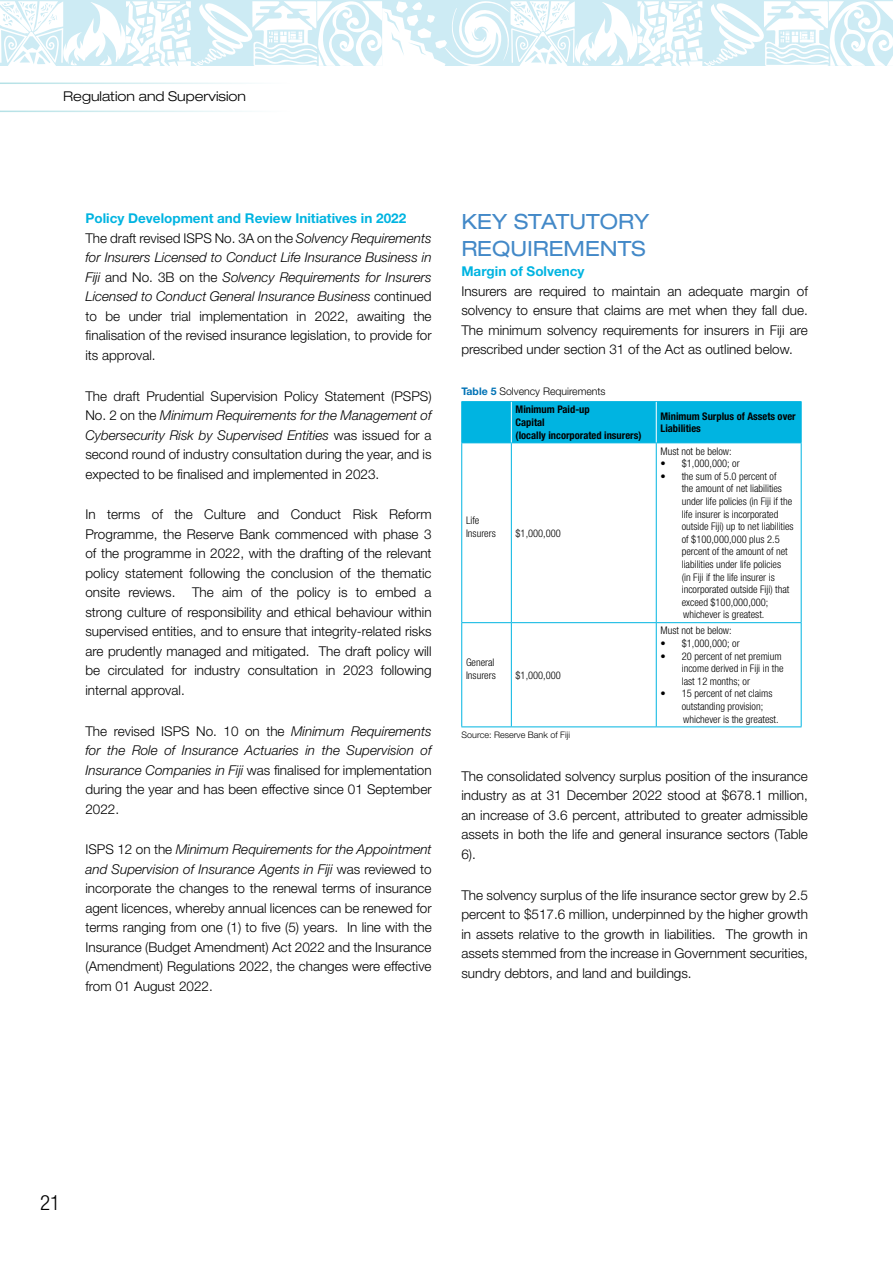
<style>
.page{position:relative;width:893px;height:1263px;background:#fff}
.page>*{position:absolute;margin:0;border:0;box-sizing:border-box;transform-origin:0 0}
.t1{font:expanded 21px/27px "Helvetica Neue LT Std";color:#4389c8}
.t2{font:300 condensed 21px "Helvetica Neue LT Std";color:#000}
.t3{font:300 13.5px/19.5px "Helvetica Neue LT Std";color:#000;text-align:justify}
.t4{font:300 expanded 13.5px "Helvetica Neue LT Std";color:#000}
.t5{font:700 13.5px "Helvetica Neue LT Std";color:#00b4e1}
.t6{font:300 condensed 10.5px/12.6px "Helvetica Neue LT Std";color:#000}
.t7{font:700 condensed 10.5px/12.6px "Helvetica Neue LT Std";color:#000}
.t8{font:300 10.5px "Helvetica Neue LT Std";color:#000}
.t9{font:300 9px "Helvetica Neue LT Std";color:#000}
.s1{font-weight:700;color:#00b4e1}
.s2{font-style:italic}
.s3{font-weight:700;color:#0072b5}
</style>
<div class="page">
<svg style="left:0;top:0;width:893px;height:66px"></svg>
<svg style="left:0;top:83px;width:252px;height:29px"></svg>
<div style="left:462px;top:402px;width:339px;height:40px;background:#00b4e1"></div>
<hr style="left:461px;top:443px;width:1px;height:179px;background:#00b4e1">
<hr style="left:511px;top:443px;width:1px;height:179px;background:#00b4e1">
<hr style="left:656px;top:443px;width:1px;height:179px;background:#00b4e1">
<hr style="left:801px;top:443px;width:1px;height:179px;background:#00b4e1">
<hr style="left:461px;top:622px;width:50px;height:1px;background:#00b4e1">
<hr style="left:461px;top:623px;width:1px;height:103px;background:#00b4e1">
<hr style="left:511px;top:622px;width:145px;height:1px;background:#00b4e1">
<hr style="left:511px;top:623px;width:1px;height:103px;background:#00b4e1">
<hr style="left:656px;top:622px;width:145px;height:1px;background:#00b4e1">
<hr style="left:656px;top:623px;width:1px;height:103px;background:#00b4e1">
<hr style="left:801px;top:623px;width:1px;height:103px;background:#00b4e1">
<hr style="left:461px;top:726px;width:50px;height:1px;background:#00b4e1">
<hr style="left:511px;top:726px;width:145px;height:1px;background:#00b4e1">
<hr style="left:656px;top:726px;width:145px;height:1px;background:#00b4e1">
<hr style="left:461px;top:401px;width:50px;height:1px;background:#00b4e1">
<hr style="left:461px;top:402px;width:1px;height:40px;background:#00b4e1">
<hr style="left:511px;top:401px;width:145px;height:1px;background:#00b4e1">
<hr style="left:656px;top:401px;width:145px;height:1px;background:#00b4e1">
<hr style="left:801px;top:402px;width:1px;height:40px;background:#00b4e1">
<hr style="left:461px;top:442px;width:50px;height:1px;background:#00b4e1">
<hr style="left:511px;top:442px;width:145px;height:1px;background:#00b4e1">
<hr style="left:656px;top:442px;width:145px;height:1px;background:#00b4e1">
<hr style="left:511px;top:402px;width:1px;height:40px;background:#fff">
<hr style="left:656px;top:402px;width:1px;height:40px;background:#fff">
<p class="t4" style="left:63px;top:88px;width:184px">Regulation and Supervision</p>
<p class="t3" style="left:85px;top:208px;width:348px;text-align:left"><span class="s1">Policy Development and Review Initiatives in 2022<br></span>The draft revised ISPS No. 3A on the <span class="s2">Solvency Requirements for Insurers Licensed to Conduct Life Insurance Business in Fiji</span> and No. 3B on the <span class="s2">Solvency Requirements for Insurers Licensed to Conduct General Insurance Business</span> continued to be under trial implementation in 2022, awaiting the finalisation of the revised insurance legislation, to provide for its approval.</p>
<p class="t3" style="left:85px;top:386px;width:348px">The draft Prudential Supervision Policy Statement (PSPS)<br>No. 2 on the <span class="s2">Minimum Requirements for the Management of Cybersecurity Risk by Supervised Entities</span> was issued for a second round of industry consultation during the year, and is expected to be finalised and implemented in 2023.</p>
<p class="t3" style="left:85px;top:504px;width:348px">In terms of the Culture and Conduct Risk Reform Programme, the Reserve Bank commenced with phase 3 of the programme in 2022, with the drafting of the relevant policy statement following the conclusion of the thematic onsite reviews. The aim of the policy is to embed a strong culture of responsibility and ethical behaviour within supervised entities, and to ensure that integrity-related risks are prudently managed and mitigated. The draft policy will be circulated for industry consultation in 2023 following internal approval.</p>
<p class="t3" style="left:85px;top:721px;width:348px">The revised ISPS No. 10 on the <span class="s2">Minimum Requirements for the Role of Insurance Actuaries in the Supervision of Insurance Companies in Fiji</span> was finalised for implementation during the year and has been effective since 01 September 2022.</p>
<p class="t3" style="left:85px;top:839px;width:348px">ISPS 12 on the <span class="s2">Minimum Requirements for the Appointment and Supervision of Insurance Agents in Fiji</span> was reviewed to incorporate the changes to the renewal terms of insurance agent licences, whereby annual licences can be renewed for terms ranging from one (1) to five (5) years. In line with the Insurance (Budget Amendment) Act 2022 and the Insurance (Amendment) Regulations 2022, the changes were effective from 01 August 2022.</p>
<h1 class="t1" style="left:461px;top:207px;width:189px">KEY STATUTORY<br>REQUIREMENTS</h1>
<p class="t5" style="left:461px;top:263px;width:125px">Margin of Solvency</p>
<p class="t3" style="left:461px;top:281px;width:348px">Insurers are required to maintain an adequate margin of solvency to ensure that claims are met when they fall due.<br>The minimum solvency requirements for insurers in Fiji are prescribed under section 31 of the Act as outlined below.</p>
<p class="t8" style="left:461px;top:385px;width:146px"><span class="s3">Table 5</span> Solvency Requirements</p>
<p class="t6" style="left:466px;top:514px;width:31px">Life<br>Insurers</p>
<p class="t6" style="left:466px;top:656px;width:31px">General<br>Insurers</p>
<p class="t7" style="left:516px;top:403px;width:127px">Minimum Paid-up<br>Capital<br>(locally incorporated insurers)</p>
<p class="t7" style="left:660px;top:409px;width:137px">Minimum Surplus of Assets over<br>Liabilities</p>
<p class="t6" style="left:516px;top:526px;width:47px">$1,000,000</p>
<p class="t6" style="left:516px;top:668px;width:47px">$1,000,000</p>
<p class="t6" style="left:660px;top:444px;width:73px">Must not be below:</p>
<p class="t6" style="left:660px;top:457px;width:81px">• $1,000,000; or</p>
<p class="t6" style="left:682px;top:470px;width:113px;text-indent:-21px">• the sum of 5.0 percent of<br>the amount of net liabilities under life policies (in Fiji if the life insurer is incorporated outside Fiji) up to net liabilities of $100,000,000 plus 2.5 percent of the amount of net liabilities under life policies<br>(in Fiji if the life insurer is incorporated outside Fiji) that exceed $100,000,000; whichever is greatest.</p>
<p class="t6" style="left:660px;top:624px;width:73px">Must not be below:</p>
<p class="t6" style="left:660px;top:637px;width:81px">• $1,000,000; or</p>
<p class="t6" style="left:682px;top:649px;width:103px;text-indent:-21px">• 20 percent of net premium income derived in Fiji in the last 12 months; or</p>
<p class="t6" style="left:682px;top:687px;width:98px;text-indent:-21px">• 15 percent of net claims outstanding provision; whichever is the greatest.</p>
<p class="t9" style="left:462px;top:729px;width:110px">Source: Reserve Bank of Fiji</p>
<p class="t3" style="left:461px;top:766px;width:348px">The consolidated solvency surplus position of the insurance industry as at 31 December 2022 stood at $678.1 million, an increase of 3.6 percent, attributed to greater admissible assets in both the life and general insurance sectors (Table 6).</p>
<p class="t3" style="left:461px;top:885px;width:348px">The solvency surplus of the life insurance sector grew by 2.5 percent to $517.6 million, underpinned by the higher growth in assets relative to the growth in liabilities. The growth in assets stemmed from the increase in Government securities, sundry debtors, and land and buildings.</p>
<h1 class="t2" style="left:40px;top:1191px;width:22px">21</h1>
</div>
